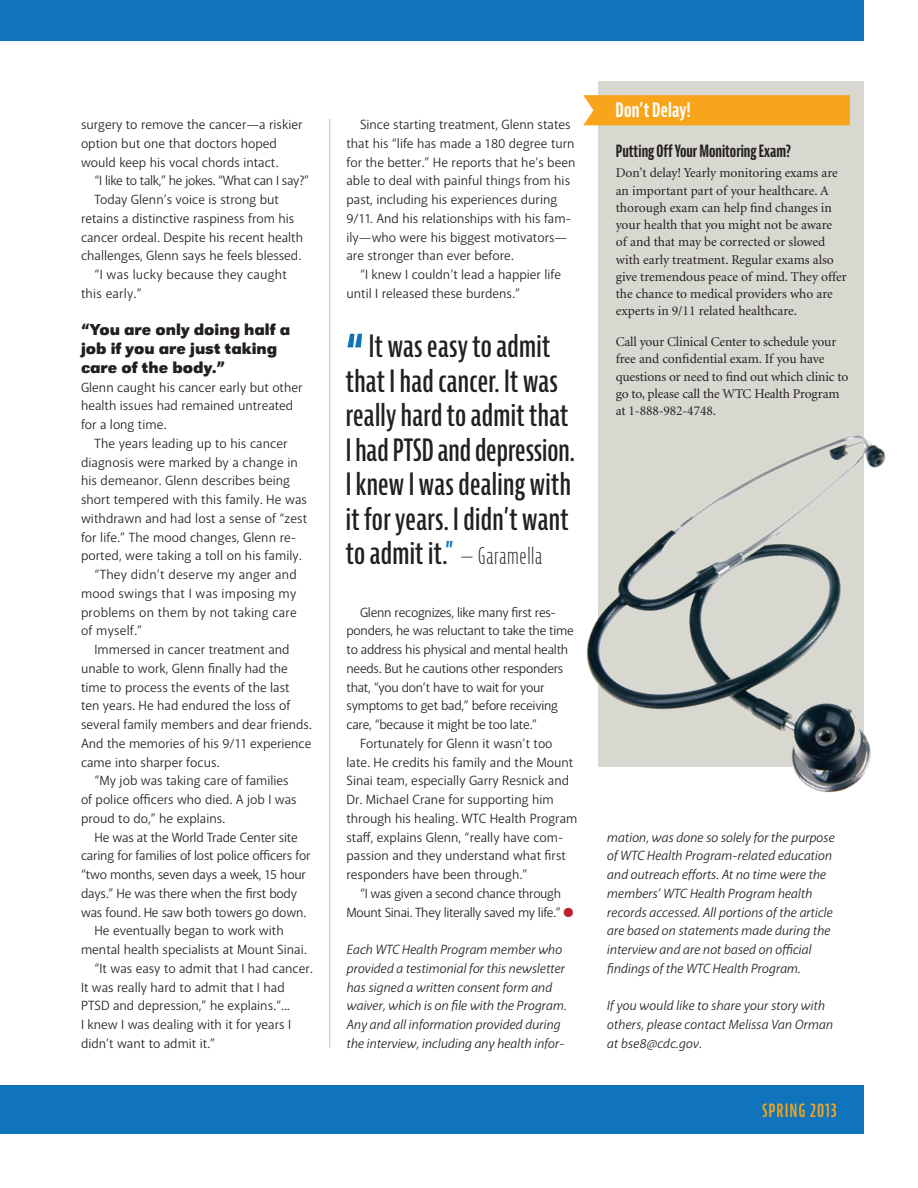
<style>
.page{position:relative;width:918px;height:1188px;background:#fff}
.page>*{position:absolute;margin:0;border:0;box-sizing:border-box;transform-origin:0 0}
.t1{font:600 extra-condensed 30px/34.5px "Bernina Sans";letter-spacing:.01em;color:#231f20}
.t2{font:700 extra-condensed 19.5px "Bernina Sans";letter-spacing:.01em;color:#fff}
.t3{font:600 extra-condensed 19.5px "Bernina Sans";letter-spacing:.05em;color:#f9a51b}
.wtc_subhead{font:700 16.5px/18.8px "URW Grotesk T";color:#231f20}
.t4{font:700 extra-condensed 16.5px "Bernina Sans";color:#231f20}
.wtc_body_indent{font:13.5px/18.8px "Akagi";color:#231f20}
.wtc_body_italics{font:italic 13.5px/18.8px "Akagi";letter-spacing:-.005em;color:#231f20}
.wtc_sidebar_body{font:13.5px/17.2px "Minion";color:#231f20}
.wtc_body_indent-2{font:13.5px/18.8px "Akagi";letter-spacing:-.02em;color:#231f20}
.wtc_body_indent-3{font:13.5px/18.8px "Akagi";letter-spacing:-.025em;color:#231f20;text-align:right}
.wtc_body_no_indent{font:13.5px/18.8px "Akagi";color:#231f20}
.s1{font-weight:700;font-size:60px;color:#1074bc}
.s2{color:#1074bc}
.s3{font-weight:300;font-size:22.5px}
</style>
<div class="page">
<div style="left:598px;top:81px;width:266px;height:685px;background:#d8d8d0"></div>
<hr style="left:329px;top:119px;width:1px;height:929px;background:#bcbdc0">
<div style="left:583px;top:95px;width:267px;height:30px;background:#f9a51b"></div>
<div style="left:0;top:0;width:864px;height:40px;background:#1074bc"></div>
<img style="left:586px;top:435px;width:300px;height:358px">
<div style="left:0;top:1085px;width:864px;height:48px;background:#1074bc"></div>
<p class="wtc_body_indent" style="left:81px;top:115px;width:223px">surgery to remove the cancer—a riskier option but one that doctors hoped would keep his vocal chords intact.</p>
<p class="wtc_body_indent-3" style="left:94px;top:171px;width:216px">“I like to talk,” he jokes. “What can I say?”</p>
<p class="wtc_body_indent" style="left:81px;top:190px;width:224px;text-indent:14px">Today Glenn’s voice is strong but retains a distinctive raspiness from his cancer ordeal. Despite his recent health challenges, Glenn says he feels blessed.</p>
<p class="wtc_body_indent" style="left:81px;top:265px;width:207px;text-indent:14px">“I was lucky because they caught this early.”</p>
<p class="wtc_subhead" style="left:81px;top:320px;width:211px">“You are only doing half a job if you are just taking care of the body.”</p>
<p class="wtc_body_no_indent" style="left:81px;top:377px;width:223px">Glenn caught his cancer early but other health issues had remained untreated for a long time.</p>
<p class="wtc_body_indent" style="left:81px;top:434px;width:228px;text-indent:14px">The years leading up to his cancer diagnosis were marked by a change in his demeanor. Glenn describes being short tempered with this family. He was withdrawn and had lost a sense of “zest for life.” The mood changes, Glenn re&shy;ported, were taking a toll on his family.</p>
<p class="wtc_body_indent" style="left:81px;top:565px;width:217px;text-align:justify;text-indent:14px">“They didn’t deserve my anger and mood swings that I was imposing my problems on them by not taking care of myself.”</p>
<p class="wtc_body_indent" style="left:81px;top:640px;width:232px;text-indent:14px">Immersed in cancer treatment and unable to work, Glenn finally had the time to process the events of the last<br>ten years. He had endured the loss of several family members and dear friends.<br>And the memories of his 9/11 experience came into sharper focus.</p>
<p class="wtc_body_indent" style="left:81px;top:771px;width:217px;text-indent:14px">“My job was taking care of families of police officers who died. A job I was proud to do,” he explains.</p>
<p class="wtc_body_indent" style="left:81px;top:827px;width:231px;text-indent:14px">He was at the World Trade Center site caring for families of lost police officers for “two months, seven days a week, 15 hour days.” He was there when the first body was found. He saw both towers go down.</p>
<p class="wtc_body_indent" style="left:81px;top:921px;width:227px;text-indent:14px">He eventually began to work with mental health specialists at Mount Sinai.</p>
<p class="wtc_body_indent" style="left:81px;top:959px;width:233px;text-indent:14px">“It was easy to admit that I had cancer.<br>It was really hard to admit that I had PTSD and depression,” he explains.“...<br>I knew I was dealing with it for years I didn’t want to admit it.”</p>
<p class="wtc_body_indent" style="left:346px;top:115px;width:230px;text-indent:14px">Since starting treatment, Glenn states that his “life has made a 180 degree turn for the better.” He reports that he’s been able to deal with painful things from his past, including his experiences during 9/11. And his relationships with his fam&shy;ily—who were his biggest motivators— are stronger than ever before.</p>
<p class="wtc_body_indent" style="left:346px;top:265px;width:216px;text-indent:14px">“I knew I couldn’t lead a happier life until I released these burdens.”</p>
<p class="t1" style="left:346px;top:330px;width:231px"><span class="s1">“</span>It was easy to admit that I had cancer. It was really hard to admit that<br>I had PTSD and depression.<br>I knew I was dealing with it for years. I didn’t want to admit it.<span class="s2">”</span> <span class="s3">— Garamella</span></p>
<p class="wtc_body_indent-2" style="left:346px;top:602px;width:229px;text-indent:14px">Glenn recognizes, like many first res&shy;ponders, he was reluctant to take the time to address his physical and mental health needs. But he cautions other responders that, “you don’t have to wait for your symptoms to get bad,” before receiving care, “because it might be too late.”</p>
<p class="wtc_body_indent" style="left:346px;top:734px;width:232px;text-indent:14px">Fortunately for Glenn it wasn’t too late. He credits his family and the Mount Sinai team, especially Garry Resnick and Dr. Michael Crane for supporting him through his healing. WTC Health Program staff, explains Glenn, “really have com&shy;passion and they understand what first responders have been through.”</p>
<p class="wtc_body_indent-3" style="left:346px;top:884px;width:216px">“I was given a second chance through<br>Mount Sinai. They literally saved my life.”</p>
<p class="wtc_body_italics" style="left:346px;top:940px;width:222px">Each WTC Health Program member who provided a testimonial for this newsletter has signed a written consent form and waiver, which is on file with the Program.<br>Any and all information provided during the interview, including any health infor-</p>
<p class="t2" style="left:616px;top:99px;width:77px">Don’t Delay!</p>
<p class="t4" style="left:616px;top:141px;width:177px">Putting Off Your Monitoring Exam?</p>
<p class="wtc_sidebar_body" style="left:616px;top:165px;width:232px">Don’t delay! Yearly monitoring exams are an important part of your healthcare. A thorough exam can help find changes in your health that you might not be aware<br>of and that may be corrected or slowed with early treatment. Regular exams also give tremendous peace of mind. They offer the chance to medical providers who are experts in 9/11 related healthcare.</p>
<p class="wtc_sidebar_body" style="left:616px;top:334px;width:234px">Call your Clinical Center to schedule your free and confidential exam. If you have questions or need to find out which clinic to go to, please call the WTC Health Program at 1-888-982-4748.</p>
<p class="wtc_body_italics" style="left:607px;top:828px;width:229px">mation, was done so solely for the purpose of WTC Health Program-related education and outreach efforts. At no time were the members’ WTC Health Program health records accessed. All portions of the article are based on statements made during the interview and are not based on official findings of the WTC Health Program.</p>
<p class="wtc_body_italics" style="left:607px;top:996px;width:228px">If you would like to share your story with others, please contact Melissa Van Orman at bse8@cdc.gov.</p>
<p class="t3" style="left:762px;top:1099px;width:76px">SPRING 2013</p>
</div>
